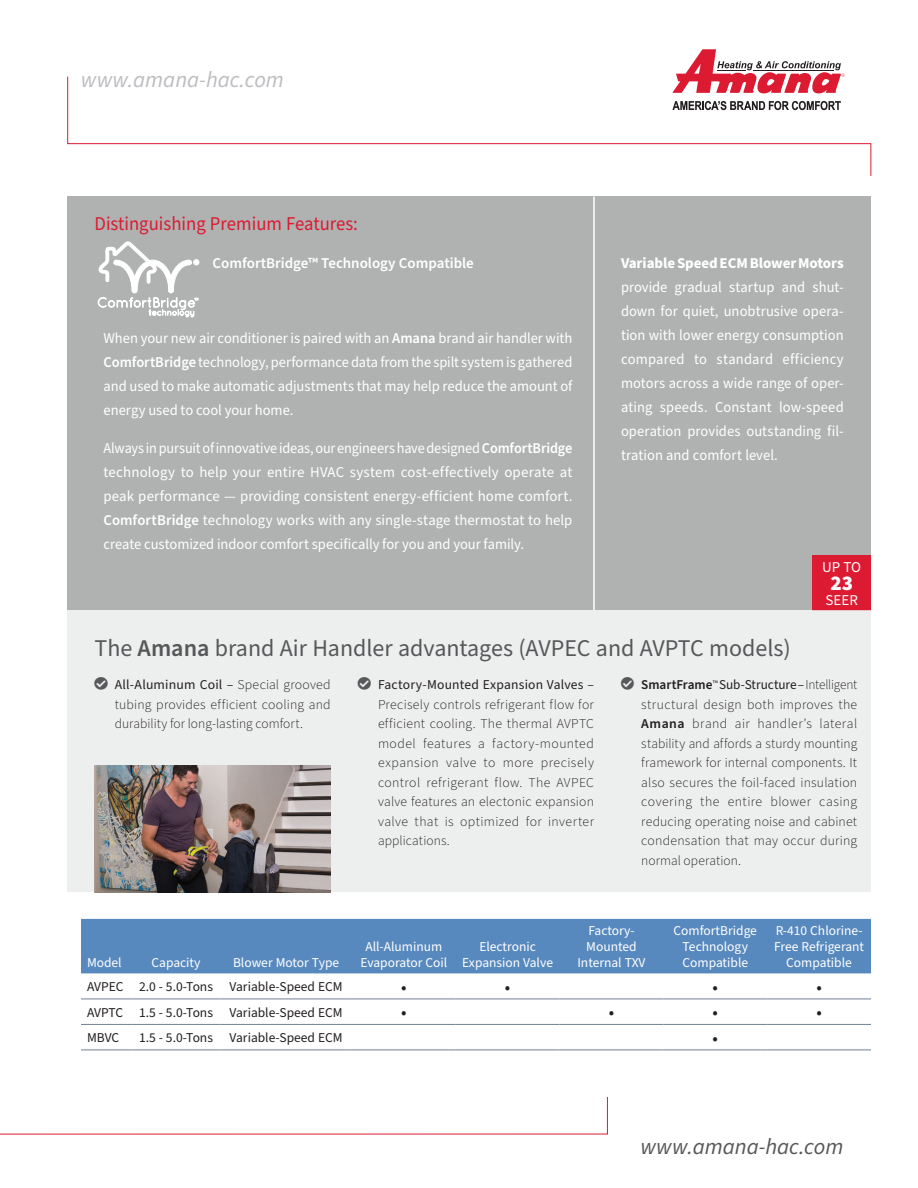
<style>
.page{position:relative;width:918px;height:1188px;background:#fff}
.page>*{position:absolute;margin:0;border:0;box-sizing:border-box;transform-origin:0 0}
.t1{font:24px "Source Sans Pro";color:#57585a}
.t2{font:italic 22.5px "Source Sans Pro";color:#bcbdc0}
.t3{font:italic 22.5px "Source Sans Pro";color:#57585a}
.t4{font:900 21px "Source Sans Pro";color:#fff}
.t5{font:19.5px "Source Sans Pro";color:#dc1a32;scale:.96 1}
.t6{font:18px "Source Sans Pro";color:#231f20}
.t7{font:15px/24px "Source Sans Pro";color:#fff;text-align:justify}
.t8{font:15px/24px "Source Sans Pro";color:#fff;text-align:justify;scale:.95 1}
.t9{font:600 15px "Source Sans Pro";color:#fff}
.t10{font:700 15px "Source Sans Pro";letter-spacing:-.005em;color:#fff}
.t11{font:300 13.5px/19.5px "Source Sans Pro";letter-spacing:.015em;color:#231f20;text-align:justify}
.t12{font:13.5px/16.2px "Source Sans Pro";color:#fff;text-align:center}
.t13{font:13.5px "Source Sans Pro";color:#231f20}
.s1{font-weight:600}
.s2{font-weight:400}
</style>
<div class="page">
<div style="left:68px;top:610px;width:803px;height:282px;background:#edeeee"></div>
<div style="left:68px;top:197px;width:803px;height:413px;background:#b0b1b1"></div>
<svg style="left:676px;top:49px;width:169px;height:27px"></svg>
<svg style="left:67px;top:76px;width:804px;height:100px"></svg>
<div style="left:812px;top:556px;width:59px;height:54px;background:#dc1a32"></div>
<svg style="left:0;top:1097px;width:608px;height:38px"></svg>
<div style="left:81px;top:919px;width:790px;height:54px;background:#5789be"></div>
<hr style="left:81px;top:999px;width:51px;height:1px;background:#718191">
<hr style="left:132px;top:999px;width:88px;height:1px;background:#718191">
<hr style="left:220px;top:999px;width:132px;height:1px;background:#718191">
<hr style="left:352px;top:999px;width:104px;height:1px;background:#718191">
<hr style="left:456px;top:999px;width:104px;height:1px;background:#718191">
<hr style="left:560px;top:999px;width:103px;height:1px;background:#718191">
<hr style="left:663px;top:999px;width:104px;height:1px;background:#718191">
<hr style="left:767px;top:999px;width:104px;height:1px;background:#718191">
<hr style="left:81px;top:1024px;width:51px;height:1px;background:#718191">
<hr style="left:132px;top:1024px;width:88px;height:1px;background:#718191">
<hr style="left:220px;top:1024px;width:132px;height:1px;background:#718191">
<hr style="left:352px;top:1024px;width:104px;height:1px;background:#718191">
<hr style="left:456px;top:1024px;width:104px;height:1px;background:#718191">
<hr style="left:560px;top:1024px;width:103px;height:1px;background:#718191">
<hr style="left:663px;top:1024px;width:104px;height:1px;background:#718191">
<hr style="left:767px;top:1024px;width:104px;height:1px;background:#718191">
<hr style="left:81px;top:1050px;width:51px;height:1px;background:#718191">
<hr style="left:132px;top:1050px;width:88px;height:1px;background:#718191">
<hr style="left:220px;top:1050px;width:132px;height:1px;background:#718191">
<hr style="left:352px;top:1050px;width:104px;height:1px;background:#718191">
<hr style="left:456px;top:1050px;width:104px;height:1px;background:#718191">
<hr style="left:560px;top:1050px;width:103px;height:1px;background:#718191">
<hr style="left:663px;top:1050px;width:104px;height:1px;background:#718191">
<hr style="left:767px;top:1050px;width:104px;height:1px;background:#718191">
<img style="left:94px;top:766px;width:237px;height:126px">
<svg style="left:98px;top:242px;width:101px;height:75px"></svg>
<hr style="left:593px;top:197px;width:2px;height:413px;background:#fff">
<h2 class="t2" style="left:81px;top:65px;width:205px">www.amana-hac.com</h2>
<h3 class="t5" style="left:94px;top:210px;width:276px">Distinguishing Premium Features:</h3>
<p class="t9" style="left:213px;top:253px;width:263px">ComfortBridge™ Technology Compatible</p>
<p class="t7" style="left:104px;top:327px;width:470px">When your new air conditioner is paired with an <span class="s1">Amana</span> brand air handler with <span class="s1">ComfortBridge</span> technology, performance data from the spilt system is gathered and used to make automatic adjustments that may help reduce the amount of energy used to cool your home.</p>
<p class="t8" style="left:104px;top:436px;width:495px">Always in pursuit of innovative ideas, our engineers have designed <span class="s1">ComfortBridge </span>technology to help your entire HVAC system cost-effectively operate at peak performance — providing consistent energy-efficient home comfort.<br><span class="s1">ComfortBridge</span> technology works with any single-stage thermostat to help create customized indoor comfort specifically for you and your family.</p>
<p class="t10" style="left:621px;top:253px;width:224px">Variable Speed ECM Blower Motors</p>
<p class="t7" style="left:621px;top:275px;width:224px">provide gradual startup and shut&shy;down for quiet, unobtrusive opera&shy;tion with lower energy consumption compared to standard efficiency motors across a wide range of oper&shy;ating speeds. Constant low-speed operation provides outstanding fil&shy;tration and comfort level.</p>
<p class="t7" style="left:822px;top:555px;width:41px">UP TO</p>
<h3 class="t4" style="left:830px;top:568px;width:24px">23</h3>
<p class="t7" style="left:826px;top:588px;width:34px">SEER</p>
<h1 class="t1" style="left:94px;top:632px;width:698px">The <span class="s1">Amana</span> brand Air Handler advantages (AVPEC and AVPTC models)</h1>
<p class="t11" style="left:115px;top:676px;width:217px"><span class="s2">All-Aluminum Coil –</span> Special grooved tubing provides efficient cooling and durability for long-lasting comfort.</p>
<p class="t13" style="left:378px;top:676px;width:217px">Factory-Mounted Expansion Valves –</p>
<p class="t11" style="left:641px;top:676px;width:218px"><span class="s1">SmartFrame</span><sup>™</sup> <span class="s2">Sub-Structure –</span> Intelligent structural design both improves the <span class="s1">Amana</span> brand air handler’s lateral stability and affords a sturdy mounting framework for internal components. It also secures the foil-faced insulation covering the entire blower casing reducing operating noise and cabinet condensation that may occur during normal operation.</p>
<p class="t11" style="left:378px;top:695px;width:218px">Precisely controls refrigerant flow for efficient cooling. The thermal AVPTC model features a factory-mounted expansion valve to more precisely control refrigerant flow. The AVPEC valve features an electonic expansion valve that is optimized for inverter applications.</p>
<p class="t12" style="left:87px;top:955px;width:36px">Model</p>
<p class="t12" style="left:152px;top:955px;width:51px">Capacity</p>
<p class="t12" style="left:233px;top:955px;width:108px">Blower Motor Type</p>
<p class="t12" style="left:360px;top:939px;width:88px">All-Aluminum<br>Evaporator Coil</p>
<p class="t12" style="left:462px;top:939px;width:92px">Electronic<br>Expansion Valve</p>
<p class="t12" style="left:577px;top:923px;width:70px">Factory-<br>Mounted<br>Internal TXV</p>
<p class="t12" style="left:674px;top:923px;width:85px">ComfortBridge<br>Technology<br>Compatible</p>
<p class="t12" style="left:774px;top:923px;width:92px">R-410 Chlorine-<br>Free Refrigerant<br>Compatible</p>
<p class="t13" style="left:87px;top:978px;width:257px">AVPEC 2.0 - 5.0-Tons Variable-Speed ECM</p>
<h3 class="t6" style="left:401px;top:975px;width:7px">•</h3>
<h3 class="t6" style="left:505px;top:975px;width:7px">•</h3>
<h3 class="t6" style="left:713px;top:975px;width:7px">•</h3>
<h3 class="t6" style="left:816px;top:975px;width:7px">•</h3>
<p class="t13" style="left:87px;top:1003px;width:257px">AVPTC 1.5 - 5.0-Tons Variable-Speed ECM</p>
<h3 class="t6" style="left:401px;top:1000px;width:7px">•</h3>
<h3 class="t6" style="left:609px;top:1000px;width:7px">•</h3>
<h3 class="t6" style="left:713px;top:1000px;width:7px">•</h3>
<h3 class="t6" style="left:816px;top:1000px;width:7px">•</h3>
<p class="t13" style="left:87px;top:1029px;width:34px">MBVC</p>
<p class="t13" style="left:139px;top:1029px;width:205px">1.5 - 5.0-Tons Variable-Speed ECM</p>
<h3 class="t6" style="left:713px;top:1026px;width:7px">•</h3>
<h2 class="t3" style="left:640px;top:1131px;width:205px">www.amana-hac.com</h2>
</div>
